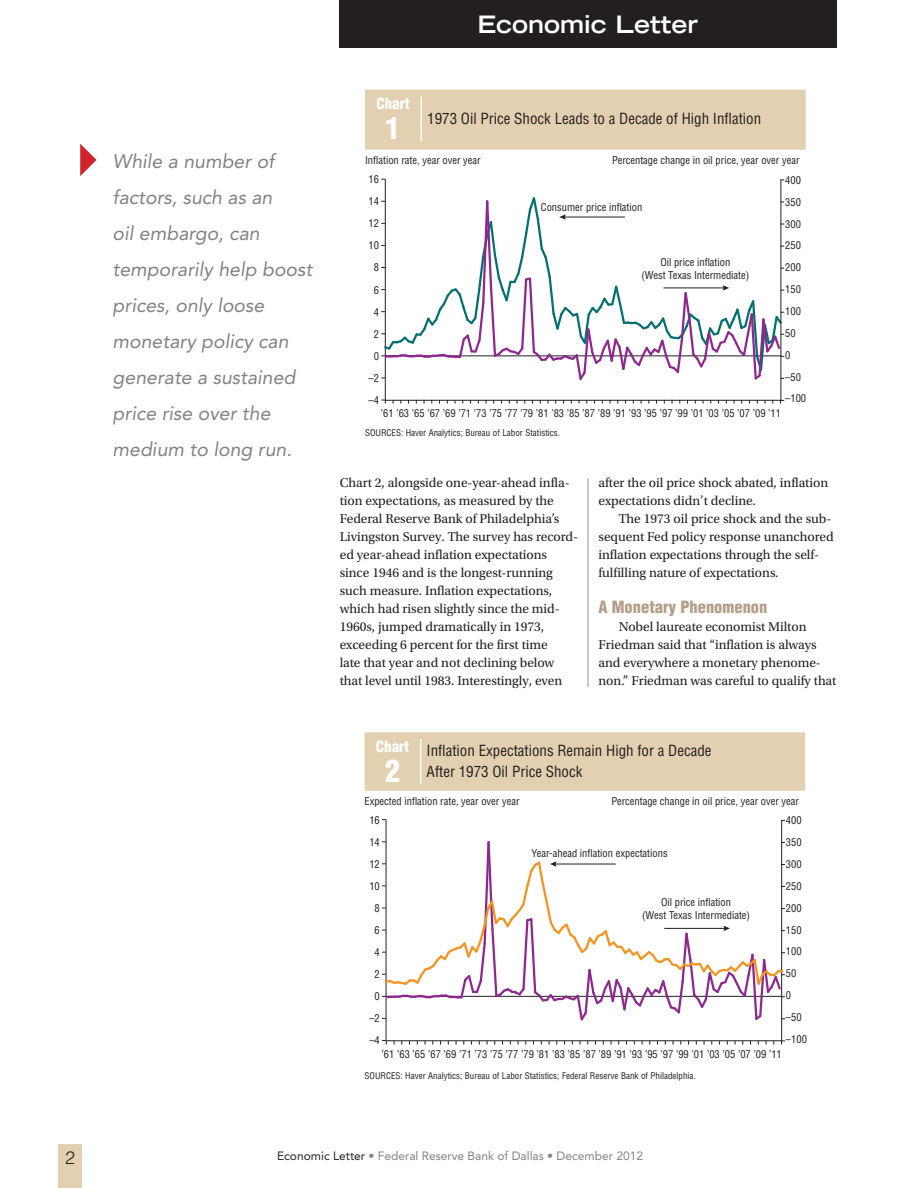
<style>
.page{position:relative;width:918px;height:1188px;background:#fff}
.page>*{position:absolute;margin:0;border:0;box-sizing:border-box;transform-origin:0 0}
.Chart{font:900 condensed 30px "Helvetica LT Std";color:#fff}
.t1{font:700 expanded 24px "Trade Gothic LT Std";color:#fff}
.Pullquote{font:italic 19.5px/36px "Avenir LT Std";color:#808285}
.Page_No{font:300 18px "Helvetica LT Std";color:#231f20}
.Subhead{font:900 condensed 16.5px "Helvetica LT Std";color:#b39e86}
.ChartTitle{font:condensed 15px/21px "Helvetica LT Std";color:#231f20}
.Chart_word{font:900 condensed 15px "Helvetica LT Std";color:#fff}
.BodyText{font:13.5px/18px "Utopia Std";letter-spacing:-.005em;color:#231f20}
.t2{font:12px "Avenir LT Std";color:#808285}
.ChartAxis{font:condensed 10.5px/12.6px "Helvetica LT Std";color:#231f20;text-align:center}
.Source{font:condensed 9px "Helvetica LT Std";color:#231f20}
.s1{color:#231f20}
</style>
<div class="page">
<div style="left:58px;top:1144px;width:24px;height:44px;background:#e3d0b0"></div>
<div style="left:339px;top:0;width:498px;height:47px;background:#231f20"></div>
<hr style="left:588px;top:478px;width:1px;height:209px;background:#939598">
<div style="left:364px;top:732px;width:441px;height:59px;background:#e3d0b0"></div>
<hr style="left:420px;top:739px;width:1px;height:45px;background:#fff">
<hr style="left:386px;top:820px;width:1px;height:221px;background:#231f20">
<hr style="left:386px;top:1040px;width:395px;height:1px;background:#231f20">
<hr style="left:781px;top:820px;width:1px;height:221px;background:#231f20">
<svg style="left:382px;top:840px;width:401px;height:182px"></svg>
<div style="left:365px;top:90px;width:441px;height:60px;background:#e3d0b0"></div>
<hr style="left:420px;top:97px;width:2px;height:44px;background:#fff">
<hr style="left:385px;top:179px;width:1px;height:221px;background:#231f20">
<hr style="left:385px;top:400px;width:396px;height:1px;background:#231f20">
<hr style="left:781px;top:180px;width:1px;height:220px;background:#231f20">
<svg style="left:382px;top:195px;width:402px;height:187px"></svg>
<svg style="left:80px;top:144px;width:16px;height:32px"></svg>
<p class="Pullquote" style="left:113px;top:143px;width:201px">While a number of factors, such as an<br>oil embargo, can temporarily help boost prices, only loose monetary policy can generate a sustained price rise over the medium to long run.</p>
<p class="t1" style="left:477px;top:9px;width:222px">Economic Letter</p>
<p class="Chart_word" style="left:376px;top:94px;width:35px">Chart</p>
<p class="Chart" style="left:386px;top:109px;width:16px">1</p>
<p class="ChartTitle" style="left:427px;top:108px;width:336px">1973 Oil Price Shock Leads to a Decade of High Inflation</p>
<p class="ChartAxis" style="left:365px;top:153px;width:117px">Inflation rate, year over year</p>
<p class="ChartAxis" style="left:612px;top:153px;width:189px">Percentage change in oil price, year over year</p>
<p class="ChartAxis" style="left:369px;top:173px;width:12px">16</p>
<p class="ChartAxis" style="left:785px;top:174px;width:17px">400</p>
<p class="ChartAxis" style="left:369px;top:195px;width:12px">14</p>
<p class="ChartAxis" style="left:541px;top:200px;width:103px">Consumer price inflation</p>
<p class="ChartAxis" style="left:785px;top:196px;width:17px">350</p>
<p class="ChartAxis" style="left:369px;top:217px;width:12px">12</p>
<p class="ChartAxis" style="left:785px;top:217px;width:17px">300</p>
<p class="ChartAxis" style="left:369px;top:239px;width:12px">10</p>
<p class="ChartAxis" style="left:785px;top:239px;width:17px">250</p>
<p class="ChartAxis" style="left:374px;top:261px;width:7px">8</p>
<p class="ChartAxis" style="left:641px;top:256px;width:110px">Oil price inflation<br>(West Texas Intermediate)</p>
<p class="ChartAxis" style="left:785px;top:261px;width:17px">200</p>
<p class="ChartAxis" style="left:374px;top:283px;width:7px">6</p>
<p class="ChartAxis" style="left:785px;top:283px;width:17px">150</p>
<p class="ChartAxis" style="left:374px;top:305px;width:7px">4</p>
<p class="ChartAxis" style="left:785px;top:305px;width:17px">100</p>
<p class="ChartAxis" style="left:374px;top:328px;width:7px">2</p>
<p class="ChartAxis" style="left:785px;top:327px;width:12px">50</p>
<p class="ChartAxis" style="left:374px;top:350px;width:7px">0</p>
<p class="ChartAxis" style="left:785px;top:349px;width:7px">0</p>
<p class="ChartAxis" style="left:369px;top:372px;width:12px">–2</p>
<p class="ChartAxis" style="left:785px;top:370px;width:17px">–50</p>
<p class="ChartAxis" style="left:369px;top:394px;width:12px">–4</p>
<p class="ChartAxis" style="left:785px;top:392px;width:22px">–100</p>
<p class="ChartAxis" style="left:381px;top:407px;width:402px">’61 ’63 ’65 ’67 ’69 ’71 ’73 ’75 ’77 ’79 ’81 ’83 ’85 ’87 ’89 ’91 ’93 ’95 ’97 ’99 ’01 ’03 ’05 ’07 ’09 ’11</p>
<p class="Source" style="left:365px;top:427px;width:197px">SOURCES: Haver Analytics; Bureau of Labor Statistics.</p>
<p class="BodyText" style="left:340px;top:474px;width:240px">Chart 2, alongside one-year-ahead infla&shy;tion expectations, as measured by the Federal Reserve Bank of Philadelphia’s Livingston Survey. The survey has record&shy;ed year-ahead inflation expectations since 1946 and is the longest-running such measure. Inflation expectations, which had risen slightly since the mid-1960s, jumped dramatically in 1973, exceeding 6 percent for the first time<br>late that year and not declining below that level until 1983. Interestingly, even</p>
<p class="BodyText" style="left:598px;top:474px;width:231px">after the oil price shock abated, inflation expectations didn’t decline.</p>
<p class="BodyText" style="left:598px;top:510px;width:237px;text-indent:20px">The 1973 oil price shock and the sub&shy;sequent Fed policy response unanchored inflation expectations through the self&shy;fulfilling nature of expectations.</p>
<p class="Subhead" style="left:598px;top:597px;width:170px">A Monetary Phenomenon</p>
<p class="BodyText" style="left:598px;top:618px;width:239px;text-indent:20px">Nobel laureate economist Milton Friedman said that “inflation is always and everywhere a monetary phenome&shy;non.” Friedman was careful to qualify that</p>
<p class="Chart_word" style="left:376px;top:737px;width:35px">Chart</p>
<p class="Chart" style="left:385px;top:752px;width:16px">2</p>
<p class="ChartTitle" style="left:427px;top:740px;width:286px">Inflation Expectations Remain High for a Decade<br>After 1973 Oil Price Shock</p>
<p class="ChartAxis" style="left:364px;top:794px;width:157px">Expected inflation rate, year over year</p>
<p class="ChartAxis" style="left:611px;top:794px;width:189px">Percentage change in oil price, year over year</p>
<p class="ChartAxis" style="left:369px;top:813px;width:12px">16</p>
<p class="ChartAxis" style="left:786px;top:814px;width:17px">400</p>
<p class="ChartAxis" style="left:369px;top:835px;width:12px">14</p>
<p class="ChartAxis" style="left:786px;top:836px;width:17px">350</p>
<p class="ChartAxis" style="left:369px;top:858px;width:12px">12</p>
<p class="ChartAxis" style="left:532px;top:847px;width:138px">Year-ahead inflation expectations</p>
<p class="ChartAxis" style="left:786px;top:858px;width:17px">300</p>
<p class="ChartAxis" style="left:369px;top:880px;width:12px">10</p>
<p class="ChartAxis" style="left:786px;top:880px;width:17px">250</p>
<p class="ChartAxis" style="left:375px;top:902px;width:7px">8</p>
<p class="ChartAxis" style="left:642px;top:896px;width:110px">Oil price inflation<br>(West Texas Intermediate)</p>
<p class="ChartAxis" style="left:786px;top:902px;width:17px">200</p>
<p class="ChartAxis" style="left:375px;top:924px;width:7px">6</p>
<p class="ChartAxis" style="left:786px;top:923px;width:17px">150</p>
<p class="ChartAxis" style="left:375px;top:946px;width:7px">4</p>
<p class="ChartAxis" style="left:786px;top:945px;width:17px">100</p>
<p class="ChartAxis" style="left:375px;top:968px;width:7px">2</p>
<p class="ChartAxis" style="left:786px;top:967px;width:12px">50</p>
<p class="ChartAxis" style="left:375px;top:990px;width:7px">0</p>
<p class="ChartAxis" style="left:786px;top:989px;width:7px">0</p>
<p class="ChartAxis" style="left:369px;top:1012px;width:12px">–2</p>
<p class="ChartAxis" style="left:786px;top:1011px;width:17px">–50</p>
<p class="ChartAxis" style="left:369px;top:1034px;width:12px">–4</p>
<p class="ChartAxis" style="left:786px;top:1033px;width:22px">–100</p>
<p class="ChartAxis" style="left:382px;top:1048px;width:402px">’61 ’63 ’65 ’67 ’69 ’71 ’73 ’75 ’77 ’79 ’81 ’83 ’85 ’87 ’89 ’91 ’93 ’95 ’97 ’99 ’01 ’03 ’05 ’07 ’09 ’11</p>
<p class="Source" style="left:364px;top:1070px;width:333px">SOURCES: Haver Analytics; Bureau of Labor Statistics; Federal Reserve Bank of Philadelphia.</p>
<p class="Page_No" style="left:65px;top:1146px;width:12px">2</p>
<p class="t2" style="left:277px;top:1149px;width:367px"><span class="s1">Economic Letter</span> • Federal Reserve Bank of Dallas • December 2012</p>
</div>
